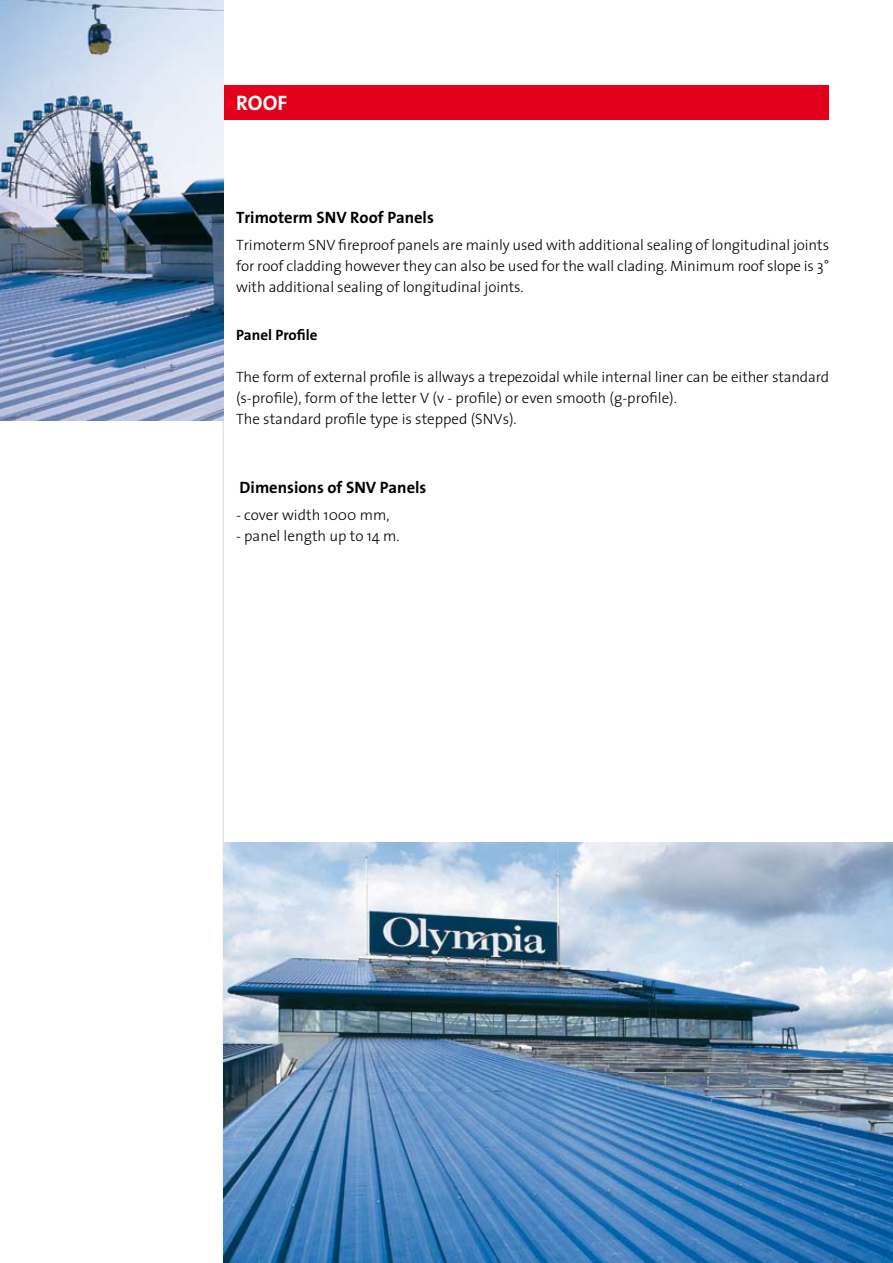
<style>
.page{position:relative;width:893px;height:1263px;background:#fff}
.page>*{position:absolute;margin:0;border:0;box-sizing:border-box;transform-origin:0 0}
.t1{font:700 21px "Sans Bd";color:#fff}
.t2{font:700 16.5px "Sans Bd";color:#000}
.t3{font:300 15px/21px "Sans Lt";letter-spacing:-.005em;color:#000;text-align:justify}
.t4{font:700 15px "Sans Bd";color:#000}
</style>
<div class="page">
<hr style="left:223px;top:0;width:1px;height:1263px;background:#d9dadb">
<img style="left:223px;top:842px;width:670px;height:421px">
<div style="left:223px;top:85px;width:606px;height:34px;background:#e2001a"></div>
<img style="left:0;top:0;width:223px;height:421px">
<h1 class="t1" style="left:236px;top:91px;width:53px">ROOF</h1>
<p class="t2" style="left:236px;top:208px;width:199px">Trimoterm SNV Roof Panels</p>
<p class="t3" style="left:236px;top:235px;width:595px">Trimoterm SNV fireproof panels are mainly used with additional sealing of longitudinal joints for roof cladding however they can also be used for the wall clading. Minimum roof slope is 3° with additional sealing of longitudinal joints.</p>
<p class="t4" style="left:236px;top:326px;width:83px">Panel Profile</p>
<p class="t3" style="left:236px;top:367px;width:595px;text-align:left">The form of external profile is allways a trepezoidal while internal liner can be either standard (s-profile), form of the letter V (v - profile) or even smooth (g-profile).<br>The standard profile type is stepped (SNVs).</p>
<p class="t2" style="left:240px;top:478px;width:188px">Dimensions of SNV Panels</p>
<p class="t3" style="left:236px;top:505px;width:155px">- cover width 1000 mm,</p>
<p class="t3" style="left:236px;top:526px;width:165px">- panel length up to 14 m.</p>
</div>
